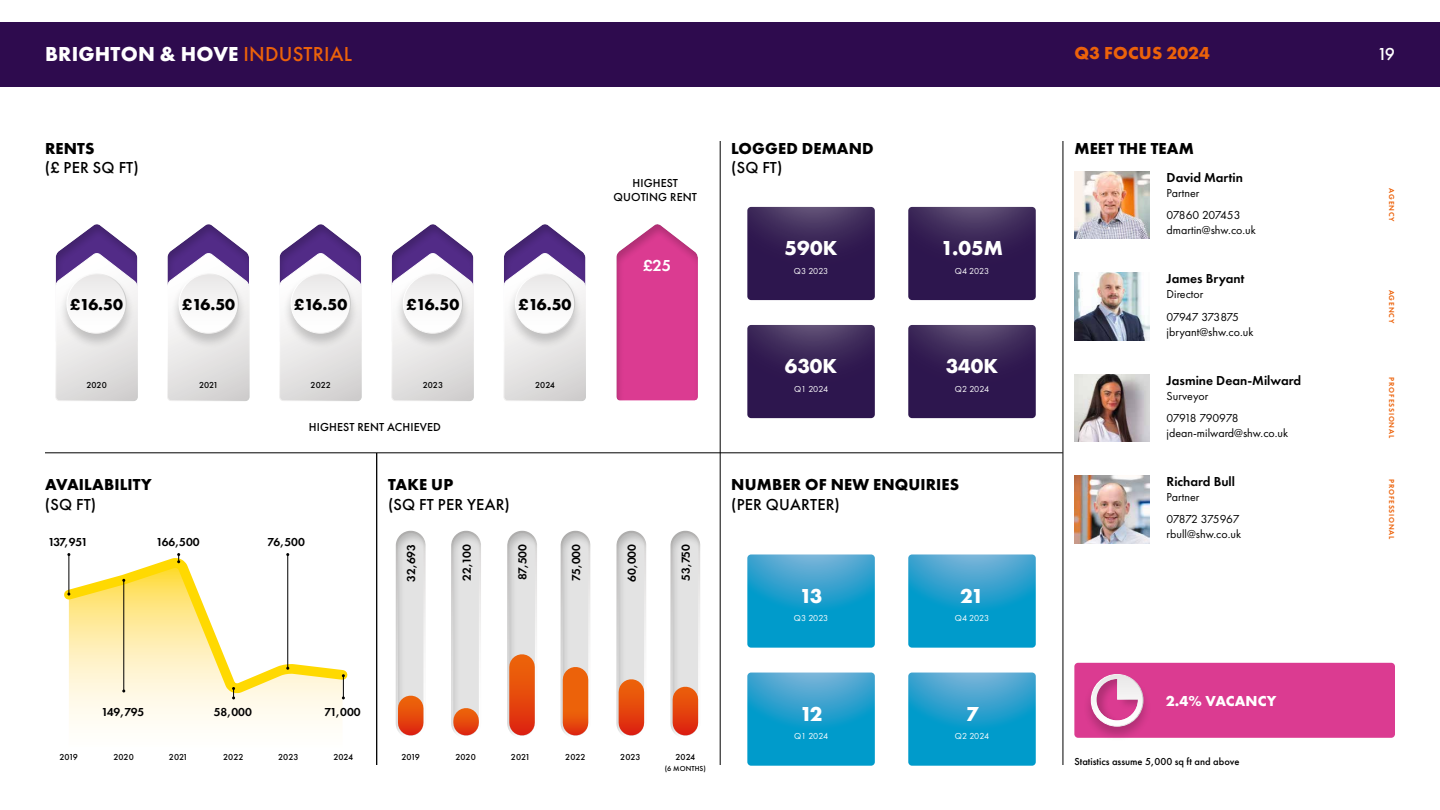
<style>
.page{position:relative;width:1440px;height:810px;background:#fff}
.page>*{position:absolute;margin:0;border:0;box-sizing:border-box;transform-origin:0 0}
.t1{font:700 21px "Futura PT";letter-spacing:.005em;color:#fff}
.t2{font:700 18px "Futura PT";letter-spacing:.005em;color:#ec620a}
.t3{font:500 18px "Futura PT";color:#fff}
.t4{font:700 16.5px "Futura PT";letter-spacing:.01em;color:#000}
.t5{font:500 16.5px "Futura PT";letter-spacing:.01em;color:#000}
.t6{font:600 16.5px "Futura PT";color:#fff}
.t7{font:700 15px "Futura PT";letter-spacing:.01em;color:#fff}
.t8{font:600 13.5px "Futura PT";color:#000}
.t9{font:12px/22.5px "Futura PT";color:#000}
.t10{font:600 12px "Futura PT";color:#000}
.t11{font:500 12px/14.4px "Futura PT";letter-spacing:.01em;color:#000;text-align:center}
.t12{font:12px/22.5px "Futura PT";letter-spacing:-.025em;color:#000}
.t13{font:500 10.5px "Futura PT";color:#000}
.t14{font:500 9px "Futura PT";color:#000}
.t15{font:9px "Futura PT";letter-spacing:-.015em;color:#fff}
.t16{font:600 7.5px "Futura PT";letter-spacing:.11em;color:#ec620a}
.t17{font:500 7.5px "Futura PT";letter-spacing:.01em;color:#000}
.s1{font-weight:500;color:#ec620a}
</style>
<div class="page">
<div style="left:0;top:22px;width:1440px;height:65px;background:#2e0b4e"></div>
<div style="left:395px;top:530px;width:32px;height:209px;background:#000;opacity:.2"></div>
<div style="left:451px;top:530px;width:31px;height:209px;background:#000;opacity:.2"></div>
<div style="left:507px;top:530px;width:31px;height:209px;background:#000;opacity:.2"></div>
<div style="left:560px;top:530px;width:32px;height:209px;background:#000;opacity:.2"></div>
<hr style="left:45px;top:453px;width:1018px;height:1px;background:#000">
<hr style="left:720px;top:141px;width:1px;height:624px;background:#000">
<hr style="left:1063px;top:141px;width:1px;height:624px;background:#000">
<svg style="left:55px;top:224px;width:489px;height:177px"></svg>
<svg style="left:544px;top:212px;width:228px;height:228px"></svg>
<svg style="left:747px;top:207px;width:128px;height:93px;background:#362155"></svg>
<svg style="left:747px;top:554px;width:128px;height:94px;background:#21a0cd"></svg>
<svg style="left:747px;top:325px;width:128px;height:93px;background:#362155"></svg>
<svg style="left:747px;top:673px;width:128px;height:93px;background:#20a0cd"></svg>
<svg style="left:908px;top:207px;width:128px;height:93px;background:#362155"></svg>
<svg style="left:908px;top:554px;width:128px;height:94px;background:#21a0cd"></svg>
<svg style="left:908px;top:325px;width:128px;height:93px;background:#362155"></svg>
<svg style="left:908px;top:673px;width:128px;height:93px;background:#20a0cd"></svg>
<div style="left:616px;top:530px;width:32px;height:209px;background:#000;opacity:.2"></div>
<div style="left:670px;top:530px;width:32px;height:209px;background:#000;opacity:.2"></div>
<div style="left:69px;top:700px;width:274px;height:24px;background:#fffbef"></div>
<img style="left:1074px;top:273px;width:75px;height:67px">
<img style="left:1074px;top:171px;width:75px;height:68px">
<img style="left:1074px;top:374px;width:75px;height:68px">
<img style="left:1074px;top:476px;width:75px;height:67px">
<hr style="left:376px;top:453px;width:1px;height:312px;background:#000">
<svg style="left:398px;top:708px;width:25px;height:15px"></svg>
<hr style="left:453px;top:721px;width:26px;height:2px;background:#fff">
<div style="left:509px;top:667px;width:26px;height:56px;background:linear-gradient(to bottom,#ec620a,#e0320f)"></div>
<div style="left:563px;top:680px;width:25px;height:43px;background:linear-gradient(to bottom,#ed660a,#ea5a0b)"></div>
<svg style="left:64px;top:553px;width:284px;height:147px"></svg>
<svg style="left:619px;top:692px;width:25px;height:31px"></svg>
<div style="left:673px;top:699px;width:25px;height:24px;background:linear-gradient(to bottom,#e9540b,#e1340f)"></div>
<div style="left:1074px;top:663px;width:321px;height:75px;background:#db3b91;border-radius:4px"></div>
<div style="left:1083px;top:673px;width:68px;height:69px;background:#000;opacity:.2"></div>
<svg style="left:1091px;top:674px;width:52px;height:52px"></svg>
<div style="left:1091px;top:674px;width:52px;height:53px;border:1px solid #fff;border-radius:50%"></div>
<div style="left:1096px;top:678px;width:43px;height:43px;background:#000;opacity:.2"></div>
<h1 class="t1" style="left:45px;top:40px;width:308px">BRIGHTON &amp; HOVE <span class="s1">INDUSTRIAL</span></h1>
<h3 class="t4" style="left:45px;top:137px;width:51px">RENTS</h3>
<h3 class="t5" style="left:45px;top:158px;width:95px">(£ PER SQ FT)</h3>
<h3 class="t4" style="left:70px;top:294px;width:55px">£16.50</h3>
<h3 class="t4" style="left:182px;top:294px;width:55px">£16.50</h3>
<h3 class="t4" style="left:294px;top:294px;width:55px">£16.50</h3>
<h3 class="t4" style="left:406px;top:294px;width:55px">£16.50</h3>
<h3 class="t4" style="left:519px;top:294px;width:55px">£16.50</h3>
<p class="t14" style="left:86px;top:380px;width:22px">2020</p>
<p class="t14" style="left:199px;top:380px;width:21px">2021</p>
<p class="t14" style="left:311px;top:380px;width:22px">2022</p>
<p class="t14" style="left:423px;top:380px;width:22px">2023</p>
<p class="t14" style="left:535px;top:380px;width:21px">2024</p>
<p class="t11" style="left:309px;top:420px;width:134px">HIGHEST RENT ACHIEVED</p>
<h3 class="t4" style="left:45px;top:474px;width:108px">AVAILABILITY</h3>
<h3 class="t5" style="left:45px;top:494px;width:53px">(SQ FT)</h3>
<h3 class="t4" style="left:388px;top:474px;width:67px">TAKE UP</h3>
<h3 class="t5" style="left:388px;top:494px;width:123px">(SQ FT PER YEAR)</h3>
<p class="t10" style="left:48px;top:535px;width:41px">137,951</p>
<p class="t10" style="left:156px;top:535px;width:45px">166,500</p>
<p class="t10" style="left:268px;top:535px;width:39px">76,500</p>
<p class="t10" style="left:404px;top:582px;width:39px;rotate:-90deg">32,693</p>
<p class="t10" style="left:459px;top:581px;width:39px;rotate:-90deg">22,100</p>
<p class="t10" style="left:515px;top:580px;width:38px;rotate:-90deg">87,500</p>
<p class="t10" style="left:569px;top:581px;width:39px;rotate:-90deg">75,000</p>
<p class="t11" style="left:614px;top:176px;width:85px">HIGHEST<br>QUOTING RENT</p>
<h3 class="t6" style="left:643px;top:256px;width:30px">£25</h3>
<p class="t10" style="left:624px;top:582px;width:40px;rotate:-90deg">60,000</p>
<p class="t10" style="left:678px;top:581px;width:39px;rotate:-90deg">53,750</p>
<h3 class="t4" style="left:731px;top:137px;width:144px">LOGGED DEMAND</h3>
<h3 class="t5" style="left:731px;top:158px;width:53px">(SQ FT)</h3>
<h1 class="t1" style="left:784px;top:235px;width:55px">590K</h1>
<h1 class="t1" style="left:941px;top:235px;width:64px">1.05M</h1>
<p class="t15" style="left:794px;top:266px;width:36px">Q3 2023</p>
<p class="t15" style="left:955px;top:266px;width:36px">Q4 2023</p>
<h1 class="t1" style="left:785px;top:353px;width:54px">630K</h1>
<h1 class="t1" style="left:946px;top:353px;width:54px">340K</h1>
<p class="t15" style="left:794px;top:383px;width:36px">Q1 2024</p>
<p class="t15" style="left:955px;top:383px;width:36px">Q2 2024</p>
<h3 class="t4" style="left:731px;top:474px;width:229px">NUMBER OF NEW ENQUIRIES</h3>
<h3 class="t5" style="left:731px;top:494px;width:110px">(PER QUARTER)</h3>
<h1 class="t1" style="left:800px;top:582px;width:24px">13</h1>
<p class="t15" style="left:794px;top:613px;width:36px">Q3 2023</p>
<h1 class="t1" style="left:960px;top:582px;width:25px">21</h1>
<p class="t15" style="left:955px;top:613px;width:36px">Q4 2023</p>
<p class="t10" style="left:102px;top:704px;width:44px">149,795</p>
<p class="t10" style="left:214px;top:704px;width:40px">58,000</p>
<p class="t10" style="left:324px;top:704px;width:38px">71,000</p>
<p class="t14" style="left:59px;top:751px;width:20px">2019</p>
<p class="t14" style="left:113px;top:751px;width:22px">2020</p>
<p class="t14" style="left:169px;top:751px;width:21px">2021</p>
<p class="t14" style="left:223px;top:751px;width:22px">2022</p>
<p class="t14" style="left:278px;top:751px;width:22px">2023</p>
<p class="t14" style="left:333px;top:751px;width:21px">2024</p>
<p class="t14" style="left:402px;top:751px;width:20px">2019</p>
<p class="t14" style="left:455px;top:751px;width:22px">2020</p>
<p class="t14" style="left:511px;top:751px;width:21px">2021</p>
<p class="t14" style="left:565px;top:751px;width:22px">2022</p>
<p class="t14" style="left:620px;top:751px;width:22px">2023</p>
<p class="t14" style="left:675px;top:751px;width:21px">2024</p>
<p class="t17" style="left:665px;top:764px;width:43px">(6 MONTHS)</p>
<h1 class="t1" style="left:800px;top:700px;width:24px">12</h1>
<h1 class="t1" style="left:966px;top:700px;width:14px">7</h1>
<p class="t15" style="left:794px;top:731px;width:36px">Q1 2024</p>
<p class="t15" style="left:955px;top:731px;width:36px">Q2 2024</p>
<h2 class="t2" style="left:1074px;top:41px;width:137px">Q3 FOCUS 2024</h2>
<h3 class="t4" style="left:1074px;top:137px;width:121px">MEET THE TEAM</h3>
<p class="t8" style="left:1167px;top:169px;width:78px">David Martin</p>
<p class="t9" style="left:1167px;top:181px;width:75px">Partner<br>07860 207453</p>
<p class="t9" style="left:1167px;top:219px;width:91px">dmartin@shw.co.uk</p>
<p class="t8" style="left:1167px;top:270px;width:79px">James Bryant</p>
<p class="t12" style="left:1167px;top:283px;width:74px">Director<br>07947 373875</p>
<p class="t9" style="left:1167px;top:320px;width:88px">jbryant@shw.co.uk</p>
<p class="t8" style="left:1167px;top:372px;width:136px">Jasmine Dean-Milward</p>
<p class="t9" style="left:1167px;top:384px;width:73px">Surveyor<br>07918 790978</p>
<p class="t9" style="left:1167px;top:422px;width:123px">jdean-milward@shw.co.uk</p>
<p class="t8" style="left:1167px;top:473px;width:70px">Richard Bull</p>
<p class="t12" style="left:1167px;top:486px;width:74px">Partner<br>07872 375967</p>
<p class="t9" style="left:1167px;top:523px;width:76px">rbull@shw.co.uk</p>
<p class="t7" style="left:1166px;top:691px;width:112px">2.4% VACANCY</p>
<p class="t13" style="left:1074px;top:755px;width:167px">Statistics assume 5,000 sq ft and above</p>
<h2 class="t3" style="left:1377px;top:43px;width:19px">19</h2>
<p class="t16" style="left:1396px;top:188px;width:35px;rotate:90deg">AGENCY</p>
<p class="t16" style="left:1396px;top:290px;width:35px;rotate:90deg">AGENCY</p>
<p class="t16" style="left:1396px;top:377px;width:62px;rotate:90deg">PROFESSIONAL</p>
<p class="t16" style="left:1396px;top:479px;width:62px;rotate:90deg">PROFESSIONAL</p>
</div>
